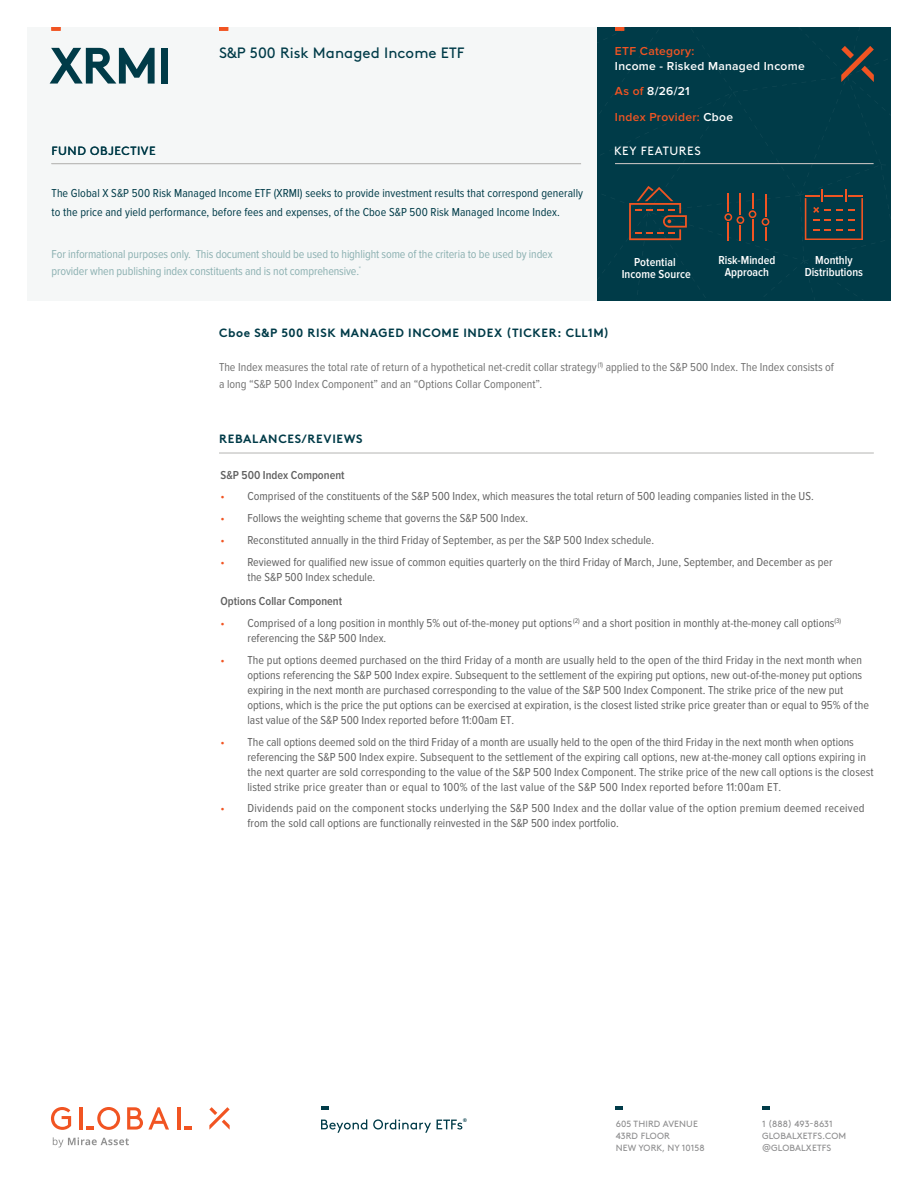
<style>
.page{position:relative;width:918px;height:1188px;background:#fff}
.page>*{position:absolute;margin:0;border:0;box-sizing:border-box;transform-origin:0 0}
.t1{font:700 51px "Brown Std";color:#003b48}
.t2{font:15px "Brown Std";letter-spacing:.005em;color:#003b48}
.t3{font:12px/15px "Proxima Nova Cond";color:#606060}
.t4{font:12px/19.5px "Proxima Nova Cond";letter-spacing:.005em;color:#003b48}
.t5{font:12px/14.9px "Proxima Nova Cond";letter-spacing:.02em;color:#606060}
.t6{font:12px/16.5px "Proxima Nova Cond";color:#727272}
.t7{font:12px/16.5px "Proxima Nova Cond";letter-spacing:-.01em;color:#8db1b2}
.t8{font:700 12px "Brown Std";letter-spacing:.05em;color:#003b48}
.t9{font:600 12px/12px "Proxima Nova Cond";color:#fff;text-align:center}
.t10{font:600 12px/25.5px "Proxima Nova";letter-spacing:.025em;color:#fff}
.t11{font:600 12px "Proxima Nova Cond";color:#606060}
.t12{font:12px "Brown Std";letter-spacing:.05em;color:#003b48}
.t13{font:600 12px "Proxima Nova";letter-spacing:.025em;color:#f15422}
.t14{font:12px "Brown Std";letter-spacing:.05em;color:#fff}
.t15{font:9px/12px "Brown Std";letter-spacing:.015em;color:#8e8e8f}
.t16{font:700 5.25px "Brown Std";color:#003b48}
.s1{color:#f15422}
</style>
<div class="page">
<div style="left:27px;top:27px;width:570px;height:273px;background:#f5f7f7"></div>
<svg style="left:321px;top:1119px;width:46px;height:14px"></svg>
<svg style="left:373px;top:1119px;width:58px;height:14px"></svg>
<svg style="left:437px;top:1120px;width:25px;height:10px"></svg>
<svg style="left:321px;top:1106px;width:8px;height:4px"></svg>
<svg style="left:762px;top:1106px;width:8px;height:4px"></svg>
<svg style="left:615px;top:1106px;width:8px;height:4px"></svg>
<svg style="left:127px;top:1107px;width:42px;height:23px"></svg>
<svg style="left:209px;top:1107px;width:21px;height:23px"></svg>
<hr style="left:177px;top:1107px;width:4px;height:23px;background:#f15422">
<svg style="left:184px;top:1126px;width:8px;height:4px"></svg>
<svg style="left:51px;top:1107px;width:20px;height:23px"></svg>
<hr style="left:79px;top:1107px;width:3px;height:23px;background:#f15422">
<svg style="left:86px;top:1107px;width:34px;height:23px"></svg>
<svg style="left:53px;top:1137px;width:76px;height:10px"></svg>
<hr style="left:219px;top:452px;width:655px;height:2px;background:#bdbdbb">
<div style="left:597px;top:27px;width:294px;height:273px;background:#003b48"></div>
<svg style="left:219px;top:27px;width:9px;height:4px"></svg>
<svg style="left:51px;top:27px;width:10px;height:4px"></svg>
<hr style="left:51px;top:163px;width:530px;height:1px;background:#bdbdbb">
<h1 class="t1" style="left:49px;top:35px;width:125px">XRMI</h1>
<p class="t12" style="left:51px;top:144px;width:106px">FUND OBJECTIVE</p>
<p class="t2" style="left:219px;top:44px;width:247px">S&amp;P 500 Risk Managed Income ETF</p>
<p class="t4" style="left:52px;top:183px;width:533px">The Global X S&amp;P 500 Risk Managed Income ETF (XRMI) seeks to provide investment results that correspond generally to the price and yield performance, before fees and expenses, of the Cboe S&amp;P 500 Risk Managed Income Index.</p>
<p class="t7" style="left:52px;top:246px;width:503px">For informational purposes only. This document should be used to highlight some of the criteria to be used by index provider when publishing index constituents and is not comprehensive.<sup>*</sup></p>
<p class="t13" style="left:615px;top:44px;width:81px">ETF Category:</p>
<p class="t10" style="left:615px;top:53px;width:191px">Income - Risked Managed Income<br><span class="s1">As of</span> 8/26/21<br><span class="s1">Index Provider:</span> Cboe</p>
<p class="t14" style="left:614px;top:144px;width:88px">KEY FEATURES</p>
<p class="t9" style="left:622px;top:257px;width:71px">Potential<br>Income Source</p>
<p class="t9" style="left:718px;top:255px;width:58px">Risk-Minded<br>Approach</p>
<p class="t9" style="left:805px;top:255px;width:60px">Monthly<br>Distributions</p>
<p class="t8" style="left:219px;top:326px;width:392px">Cboe S&amp;P 500 RISK MANAGED INCOME INDEX (TICKER: CLL1M)</p>
<p class="t6" style="left:219px;top:359px;width:616px">The Index measures the total rate of return of a hypothetical net-credit collar strategy <sup>(1)</sup> applied to the S&amp;P 500 Index. The Index consists of a long “S&amp;P 500 Index Component” and an “Options Collar Component”.</p>
<p class="t8" style="left:219px;top:432px;width:145px">REBALANCES/REVIEWS</p>
<p class="t11" style="left:221px;top:469px;width:126px">S&amp;P 500 Index Component</p>
<p class="t3" style="left:221px;top:489px;width:595px"><span class="s1">•</span> Comprised of the constituents of the S&amp;P 500 Index, which measures the total return of 500 leading companies listed in the US.</p>
<p class="t3" style="left:221px;top:511px;width:309px"><span class="s1">•</span> Follows the weighting scheme that governs the S&amp;P 500 Index.</p>
<p class="t3" style="left:221px;top:533px;width:435px"><span class="s1">•</span> Reconstituted annually in the third Friday of September, as per the S&amp;P 500 Index schedule.</p>
<p class="t3" style="left:248px;top:554px;width:587px;text-indent:-27px"><span class="s1">•</span> Reviewed for qualified new issue of common equities quarterly on the third Friday of March, June, September, and December as per the S&amp;P 500 Index schedule.</p>
<p class="t11" style="left:221px;top:596px;width:123px">Options Collar Component</p>
<p class="t3" style="left:248px;top:616px;width:595px;text-indent:-27px"><span class="s1">•</span> Comprised of a long position in monthly 5% out of-the-money put options <sup>(2)</sup> and a short position in monthly at-the-money call options<sup>(3) </sup>referencing the S&amp;P 500 Index.</p>
<p class="t3" style="left:248px;top:653px;width:623px;text-indent:-27px"><span class="s1">•</span> The put options deemed purchased on the third Friday of a month are usually held to the open of the third Friday in the next month when options referencing the S&amp;P 500 Index expire. Subsequent to the settlement of the expiring put options, new out-of-the-money put options expiring in the next month are purchased corresponding to the value of the S&amp;P 500 Index Component. The strike price of the new put options, which is the price the put options can be exercised at expiration, is the closest listed strike price greater than or equal to 95% of the last value of the S&amp;P 500 Index reported before 11:00am ET.</p>
<p class="t3" style="left:248px;top:735px;width:628px;text-indent:-27px"><span class="s1">•</span> The call options deemed sold on the third Friday of a month are usually held to the open of the third Friday in the next month when options referencing the S&amp;P 500 Index expire. Subsequent to the settlement of the expiring call options, new at-the-money call options expiring in the next quarter are sold corresponding to the value of the S&amp;P 500 Index Component. The strike price of the new call options is the closest listed strike price greater than or equal to 100% of the last value of the S&amp;P 500 Index reported before 11:00am ET.</p>
<p class="t5" style="left:248px;top:801px;width:619px;text-indent:-27px"><span class="s1">•</span> Dividends paid on the component stocks underlying the S&amp;P 500 Index and the dollar value of the option premium deemed received from the sold call options are functionally reinvested in the S&amp;P 500 index portfolio.</p>
<p class="t16" style="left:463px;top:1117px;width:6px">®</p>
<p class="t15" style="left:616px;top:1118px;width:90px">605 THIRD AVENUE<br>43RD FLOOR<br>NEW YORK, NY 10158</p>
<p class="t15" style="left:762px;top:1118px;width:86px">1 (888) 493-8631<br>GLOBALXETFS.COM @GLOBALXETFS</p>
</div>
